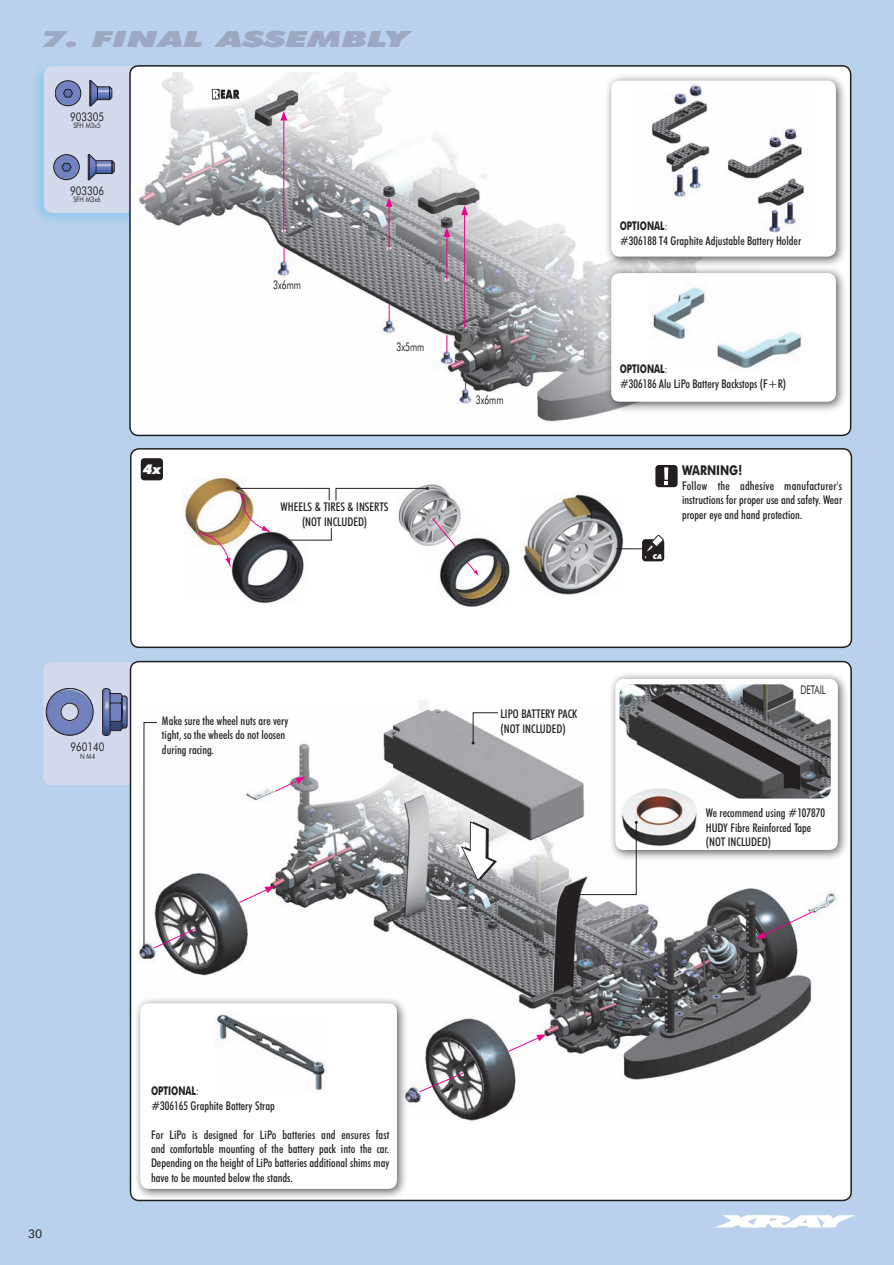
<style>
.page{position:relative;width:894px;height:1265px;background:#fff}
.page>*{position:absolute;margin:0;border:0;box-sizing:border-box;transform-origin:0 0}
.t1{font:italic 900 22.35px "Futura BTCE";color:#9da8c1;scale:1.61 1}
.t2{font:700 13.5px "Futura BTCE";color:#231f20;scale:.8 1}
.t3{font:italic 900 13.5px "Futura BTCE";color:#fff}
.t4{font:500 condensed 12px/14.4px "Futura BTCE";color:#231f20}
.t5{font:12px "Futura BTCE";color:#231f20;scale:.7 1}
.t6{font:700 12px "Futura BTCE";color:#231f20;scale:.7 1}
.t7{font:12px "Futura BTCE";color:#231f20;scale:.8 1}
.t8{font:12px "Futura BTCE";color:#231f20}
.t9{font:7.5px "Futura BTCE";color:#231f20;scale:.8 1}
.t10{font:italic 900 6.75px "Futura BTCE";color:#fff}
</style>
<div class="page">
<div style="left:0;top:0;width:893px;height:1264px;background:#b9d1ec"></div>
<svg style="left:716px;top:1215px;width:139px;height:12px"></svg>
<div style="left:131px;top:449px;width:720px;height:198px;background:#fff;border-radius:9px"></div>
<div style="left:130px;top:448px;width:722px;height:200px;border:2px solid #231f20;border-radius:9px"></div>
<div style="left:43px;top:662px;width:161px;height:122px;background:#d4daee;border-radius:9px"></div>
<div style="left:130px;top:661px;width:721px;height:539px;background:#fff;border-radius:9px"></div>
<img style="left:523px;top:494px;width:100px;height:100px">
<img style="left:138px;top:700px;width:698px;height:421px">
<div style="left:30px;top:61px;width:149px;height:164px;background:#00aeef;opacity:.25"></div>
<div style="left:44px;top:66px;width:131px;height:147px;background:#d4daee;border-radius:9px"></div>
<div style="left:130px;top:66px;width:720px;height:369px;background:#fff;border-radius:9px"></div>
<div style="left:129px;top:65px;width:722px;height:371px;border:2px solid #231f20;border-radius:9px"></div>
<svg style="left:53px;top:154px;width:61px;height:26px"></svg>
<svg style="left:55px;top:80px;width:57px;height:26px"></svg>
<img style="left:139px;top:72px;width:466px;height:350px">
<div style="left:608px;top:671px;width:240px;height:189px;background:#231f20;opacity:.75"></div>
<div style="left:615px;top:678px;width:222px;height:171px;background:#fff;border-radius:9px"></div>
<img style="left:619px;top:684px;width:211px;height:114px">
<img style="left:620px;top:786px;width:79px;height:61px">
<img style="left:185px;top:478px;width:119px;height:125px">
<img style="left:420px;top:484px;width:90px;height:123px">
<svg style="left:466px;top:560px;width:13px;height:16px"></svg>
<svg style="left:460px;top:816px;width:37px;height:73px"></svg>
<svg style="left:418px;top:1071px;width:46px;height:21px"></svg>
<svg style="left:507px;top:1033px;width:39px;height:19px"></svg>
<svg style="left:274px;top:776px;width:31px;height:16px"></svg>
<svg style="left:238px;top:885px;width:37px;height:18px"></svg>
<svg style="left:756px;top:910px;width:57px;height:28px"></svg>
<div style="left:211px;top:88px;width:9px;height:12px;border:1px solid #fff"></div>
<svg style="left:213px;top:90px;width:26px;height:9px"></svg>
<hr style="left:464px;top:213px;width:1px;height:115px;background:#ed028c">
<svg style="left:461px;top:205px;width:7px;height:10px"></svg>
<svg style="left:446px;top:335px;width:1px;height:17px"></svg>
<svg style="left:389px;top:304px;width:1px;height:17px"></svg>
<svg style="left:284px;top:248px;width:1px;height:14px"></svg>
<hr style="left:446px;top:235px;width:1px;height:46px;background:#ed028c">
<svg style="left:443px;top:227px;width:7px;height:10px"></svg>
<hr style="left:388px;top:204px;width:1px;height:45px;background:#ed028c">
<svg style="left:385px;top:197px;width:7px;height:10px"></svg>
<hr style="left:283px;top:118px;width:1px;height:114px;background:#ed028c">
<svg style="left:280px;top:111px;width:7px;height:9px"></svg>
<svg style="left:650px;top:693px;width:150px;height:96px"></svg>
<svg style="left:570px;top:820px;width:67px;height:75px"></svg>
<div style="left:603px;top:73px;width:243px;height:194px;background:#231f20;opacity:.75"></div>
<div style="left:611px;top:81px;width:224px;height:175px;background:#fff;border-radius:9px"></div>
<div style="left:603px;top:266px;width:243px;height:146px;background:#231f20;opacity:.75"></div>
<div style="left:611px;top:273px;width:224px;height:128px;background:#fff;border-radius:9px"></div>
<img style="left:651px;top:84px;width:153px;height:149px">
<img style="left:652px;top:286px;width:150px;height:82px">
<div style="left:642px;top:539px;width:22px;height:22px;background:#231f20;border-radius:3px"></div>
<svg style="left:616px;top:534px;width:47px;height:25px"></svg>
<svg style="left:46px;top:688px;width:81px;height:47px"></svg>
<div style="left:141px;top:458px;width:22px;height:22px;background:#231f20;border-radius:3px"></div>
<svg style="left:471px;top:711px;width:28px;height:33px"></svg>
<svg style="left:142px;top:721px;width:54px;height:228px"></svg>
<div style="left:655px;top:465px;width:22px;height:22px;background:#231f20;border-radius:3px"></div>
<svg style="left:664px;top:481px;width:4px;height:3px"></svg>
<svg style="left:664px;top:467px;width:4px;height:12px"></svg>
<svg style="left:197px;top:487px;width:259px;height:82px"></svg>
<div style="left:133px;top:995px;width:275px;height:204px;background:#231f20;opacity:.75"></div>
<div style="left:140px;top:1003px;width:257px;height:185px;background:#fff;border-radius:9px"></div>
<img style="left:216px;top:1014px;width:111px;height:78px">
<h1 class="t1" style="left:41px;top:24px;width:230px">7. FINAL ASSEMBLY</h1>
<p class="t7" style="left:70px;top:108px;width:44px">903305</p>
<p class="t9" style="left:73px;top:120px;width:35px">SFH M3x5</p>
<p class="t7" style="left:70px;top:182px;width:44px">903306</p>
<p class="t9" style="left:73px;top:194px;width:35px">SFH M3x6</p>
<p class="t3" style="left:143px;top:460px;width:20px">4x</p>
<p class="t5" style="left:273px;top:277px;width:41px">3x6mm</p>
<p class="t5" style="left:396px;top:339px;width:41px">3x5mm</p>
<p class="t4" style="left:280px;top:499px;width:109px;text-align:center">WHEELS &amp; TIRES &amp; INSERTS (NOT INCLUDED)</p>
<p class="t5" style="left:475px;top:392px;width:41px">3x6mm</p>
<p class="t6" style="left:619px;top:217px;width:19px">OPTIONAL</p>
<p class="t5" style="left:664px;top:218px;width:5px">:</p>
<p class="t4" style="left:619px;top:233px;width:183px">#306188 T4 Graphite Adjustable Battery Holder</p>
<p class="t6" style="left:619px;top:360px;width:19px">OPTIONAL</p>
<p class="t5" style="left:664px;top:361px;width:5px">:</p>
<p class="t4" style="left:619px;top:375px;width:168px">#306186 Alu LiPo Battery Backstops (F+R)</p>
<p class="t10" style="left:652px;top:552px;width:11px">CA</p>
<p class="t2" style="left:682px;top:461px;width:24px">WARNING</p>
<p class="t2" style="left:738px;top:461px;width:6px">!</p>
<p class="t4" style="left:682px;top:478px;width:162px;text-align:justify">Follow the adhesive manufacturer's instructions for proper use and safety. Wear proper eye and hand protection.</p>
<p class="t7" style="left:71px;top:738px;width:44px">960140</p>
<p class="t9" style="left:80px;top:751px;width:20px">N M4</p>
<p class="t4" style="left:162px;top:712px;width:128px">Make sure the wheel nuts are very tight, so the wheels do not loosen during racing.</p>
<p class="t4" style="left:500px;top:706px;width:78px">LIPO BATTERY PACK (NOT INCLUDED)</p>
<p class="t5" style="left:800px;top:681px;width:38px">DETAIL</p>
<p class="t4" style="left:705px;top:805px;width:121px">We recommend using #107870<br>HUDY Fibre Reinforced Tape (NOT INCLUDED)</p>
<p class="t8" style="left:28px;top:1225px;width:16px">30</p>
<p class="t6" style="left:151px;top:1082px;width:19px">OPTIONAL</p>
<p class="t5" style="left:196px;top:1082px;width:5px">:</p>
<p class="t4" style="left:151px;top:1097px;width:125px">#306165 Graphite Battery Strap</p>
<p class="t4" style="left:151px;top:1126px;width:240px;text-align:justify">For LiPo is designed for LiPo batteries and ensures fast and comfortable mounting of the battery pack into the car.<br>Depending on the height of LiPo batteries additional shims may have to be mounted below the stands.</p>
</div>
